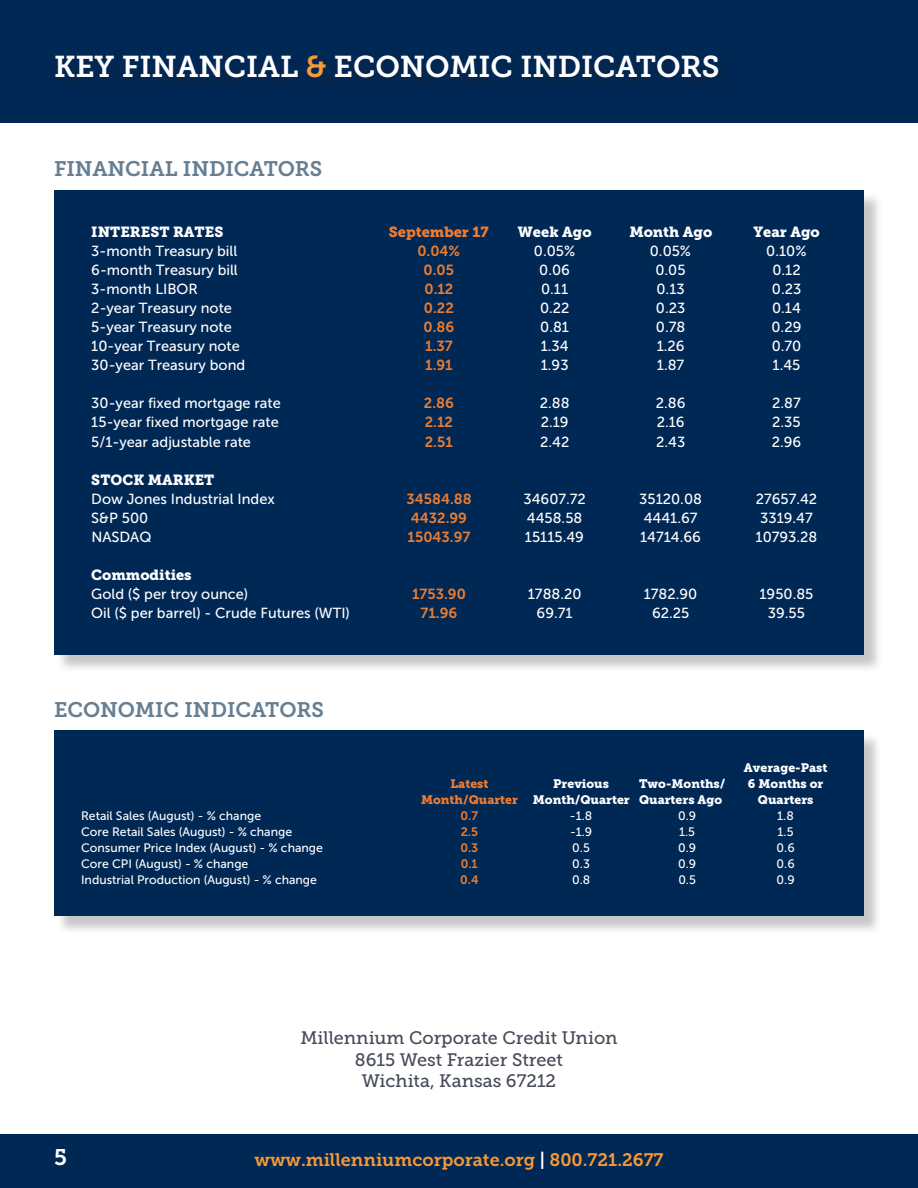
<style>
.page{position:relative;width:918px;height:1188px;background:#fff}
.page>*{position:absolute;margin:0;border:0;box-sizing:border-box;transform-origin:0 0}
.t1{font:30px "Museo Slab 700";color:#fff}
.t2{font:22.5px "Museo Slab 700";color:#fff}
.t3{font:21px "Museo Slab 700";color:#667e91}
.t4{font:18px "Museo Slab 500";color:#464b59}
.t5{font:18px "Museo Slab 700";color:#f89937}
.t6{font:14.55px/19px "Museo Sans 500";color:#fff}
.t7{font:14.55px "Museo Sans 700";color:#ed7c31}
.t8{font:14.55px "Museo Slab 900";color:#fff}
.t9{font:14.55px "Museo Slab 900";color:#ed7c31}
.t10{font:12.3px "Museo Sans 500";color:#fff}
.t11{font:12.3px "Museo Slab 900";color:#fff}
.t12{font:12.3px "Museo Sans 700";color:#ed7c31}
.t13{font:12.3px "Museo Slab 900";color:#ed7c31}
.s1{color:#f89937}
.s2{font-family:"Museo Slab 900"}
.s3{color:#ed7c31}
.s4{color:#fff}
</style>
<div class="page">
<div style="left:0;top:0;width:918px;height:122px;background:#002855"></div>
<div style="left:59px;top:57px;width:678px;height:39px;background:#022751"></div>
<div style="left:0;top:1134px;width:918px;height:54px;background:#002855"></div>
<div style="left:56px;top:192px;width:827px;height:481px;background:#231f20;opacity:.25"></div>
<div style="left:54px;top:190px;width:810px;height:464px;background:#002855"></div>
<div style="left:56px;top:733px;width:827px;height:202px;background:#231f20;opacity:.25"></div>
<div style="left:54px;top:730px;width:810px;height:186px;background:#002855"></div>
<p class="t1" style="left:54px;top:49px;width:667px">KEY FINANCIAL <span class="s1">&amp;</span> ECONOMIC INDICATORS</p>
<p class="t3" style="left:54px;top:157px;width:270px">FINANCIAL INDICATORS</p>
<p class="t8" style="left:91px;top:223px;width:134px">INTEREST RATES</p>
<p class="t9" style="left:389px;top:223px;width:101px">September 17</p>
<p class="t8" style="left:518px;top:223px;width:75px">Week Ago</p>
<p class="t8" style="left:629px;top:223px;width:85px">Month Ago</p>
<p class="t8" style="left:753px;top:223px;width:68px">Year Ago</p>
<p class="t6" style="left:91px;top:241px;width:148px">3-month Treasury bill</p>
<p class="t7" style="left:417px;top:243px;width:44px">0.04%</p>
<p class="t6" style="left:534px;top:241px;width:43px">0.05%</p>
<p class="t6" style="left:650px;top:241px;width:43px">0.05%</p>
<p class="t6" style="left:766px;top:241px;width:42px">0.10%</p>
<p class="t6" style="left:91px;top:260px;width:148px">6-month Treasury bill</p>
<p class="t7" style="left:424px;top:262px;width:32px">0.05</p>
<p class="t6" style="left:539px;top:260px;width:32px">0.06</p>
<p class="t6" style="left:655px;top:260px;width:32px">0.05</p>
<p class="t6" style="left:772px;top:260px;width:30px">0.12</p>
<p class="t6" style="left:91px;top:279px;width:108px">3-month LIBOR</p>
<p class="t7" style="left:424px;top:281px;width:30px">0.12</p>
<p class="t6" style="left:541px;top:279px;width:29px">0.11</p>
<p class="t6" style="left:657px;top:279px;width:30px">0.13</p>
<p class="t6" style="left:772px;top:279px;width:31px">0.23</p>
<p class="t6" style="left:91px;top:298px;width:142px">2-year Treasury note</p>
<p class="t7" style="left:424px;top:300px;width:31px">0.22</p>
<p class="t6" style="left:540px;top:298px;width:31px">0.22</p>
<p class="t6" style="left:656px;top:298px;width:31px">0.23</p>
<p class="t6" style="left:772px;top:298px;width:30px">0.14</p>
<p class="t6" style="left:91px;top:318px;width:142px">5-year Treasury note</p>
<p class="t7" style="left:424px;top:319px;width:32px">0.86</p>
<p class="t6" style="left:540px;top:318px;width:30px">0.81</p>
<p class="t6" style="left:656px;top:318px;width:31px">0.78</p>
<p class="t6" style="left:772px;top:318px;width:31px">0.29</p>
<p class="t6" style="left:91px;top:337px;width:150px">10-year Treasury note</p>
<p class="t7" style="left:425px;top:338px;width:29px">1.37</p>
<p class="t6" style="left:541px;top:337px;width:29px">1.34</p>
<p class="t6" style="left:657px;top:337px;width:29px">1.26</p>
<p class="t6" style="left:772px;top:337px;width:31px">0.70</p>
<p class="t6" style="left:91px;top:356px;width:155px">30-year Treasury bond</p>
<p class="t7" style="left:425px;top:357px;width:29px">1.91</p>
<p class="t6" style="left:541px;top:356px;width:29px">1.93</p>
<p class="t6" style="left:657px;top:356px;width:29px">1.87</p>
<p class="t6" style="left:773px;top:356px;width:29px">1.45</p>
<p class="t6" style="left:91px;top:394px;width:191px">30-year fixed mortgage rate</p>
<p class="t7" style="left:424px;top:395px;width:31px">2.86</p>
<p class="t6" style="left:540px;top:394px;width:31px">2.88</p>
<p class="t6" style="left:656px;top:394px;width:31px">2.86</p>
<p class="t6" style="left:772px;top:394px;width:30px">2.87</p>
<p class="t6" style="left:91px;top:413px;width:189px">15-year fixed mortgage rate</p>
<p class="t7" style="left:425px;top:414px;width:30px">2.12</p>
<p class="t6" style="left:541px;top:413px;width:29px">2.19</p>
<p class="t6" style="left:657px;top:413px;width:29px">2.16</p>
<p class="t6" style="left:772px;top:413px;width:30px">2.35</p>
<p class="t6" style="left:91px;top:432px;width:161px">5/1-year adjustable rate</p>
<p class="t7" style="left:425px;top:433px;width:29px">2.51</p>
<p class="t6" style="left:540px;top:432px;width:31px">2.42</p>
<p class="t6" style="left:656px;top:432px;width:31px">2.43</p>
<p class="t6" style="left:772px;top:432px;width:31px">2.96</p>
<p class="t6" style="left:91px;top:470px;width:185px"><span class="s2">STOCK MARKET<br></span>Dow Jones Industrial Index</p>
<p class="t7" style="left:407px;top:491px;width:67px">34584.88</p>
<p class="t6" style="left:524px;top:489px;width:64px">34607.72</p>
<p class="t6" style="left:639px;top:489px;width:64px">35120.08</p>
<p class="t6" style="left:756px;top:489px;width:63px">27657.42</p>
<p class="t6" style="left:91px;top:508px;width:58px">S&amp;P 500</p>
<p class="t7" style="left:411px;top:510px;width:58px">4432.99</p>
<p class="t6" style="left:527px;top:508px;width:57px">4458.58</p>
<p class="t6" style="left:644px;top:508px;width:55px">4441.67</p>
<p class="t6" style="left:760px;top:508px;width:54px">3319.47</p>
<p class="t6" style="left:91px;top:527px;width:62px">NASDAQ</p>
<p class="t7" style="left:408px;top:529px;width:64px">15043.97</p>
<p class="t6" style="left:525px;top:527px;width:61px">15115.49</p>
<p class="t6" style="left:640px;top:527px;width:62px">14714.66</p>
<p class="t6" style="left:756px;top:527px;width:63px">10793.28</p>
<p class="t6" style="left:91px;top:566px;width:159px"><span class="s2">Commodities<br></span>Gold ($ per troy ounce)</p>
<p class="t7" style="left:412px;top:586px;width:55px">1753.90</p>
<p class="t6" style="left:528px;top:585px;width:55px">1788.20</p>
<p class="t6" style="left:644px;top:585px;width:55px">1782.90</p>
<p class="t6" style="left:759px;top:585px;width:55px">1950.85</p>
<p class="t6" style="left:91px;top:604px;width:260px">Oil ($ per barrel) - Crude Futures (WTI)</p>
<p class="t7" style="left:421px;top:605px;width:38px">71.96</p>
<p class="t6" style="left:537px;top:604px;width:38px">69.71</p>
<p class="t6" style="left:652px;top:604px;width:39px">62.25</p>
<p class="t6" style="left:768px;top:604px;width:39px">39.55</p>
<p class="t3" style="left:54px;top:698px;width:272px">ECONOMIC INDICATORS</p>
<p class="t11" style="left:744px;top:760px;width:85px">Average-Past</p>
<p class="t13" style="left:451px;top:776px;width:39px">Latest</p>
<p class="t11" style="left:553px;top:776px;width:57px">Previous</p>
<p class="t11" style="left:639px;top:776px;width:88px">Two-Months/</p>
<p class="t11" style="left:748px;top:776px;width:77px">6 Months or</p>
<p class="t11" style="left:421px;top:792px;width:303px"><span class="s3">Month/Quarter</span> Month/Quarter Quarters Ago</p>
<p class="t11" style="left:758px;top:792px;width:57px">Quarters</p>
<p class="t10" style="left:81px;top:809px;width:182px">Retail Sales (August) - % change</p>
<p class="t12" style="left:461px;top:809px;width:19px">0.7</p>
<p class="t10" style="left:570px;top:809px;width:24px">-1.8</p>
<p class="t10" style="left:678px;top:809px;width:20px">0.9</p>
<p class="t10" style="left:777px;top:809px;width:18px">1.8</p>
<p class="t10" style="left:81px;top:825px;width:213px">Core Retail Sales (August) - % change</p>
<p class="t12" style="left:461px;top:825px;width:19px">2.5</p>
<p class="t10" style="left:570px;top:825px;width:24px">-1.9</p>
<p class="t10" style="left:679px;top:825px;width:17px">1.5</p>
<p class="t10" style="left:778px;top:825px;width:17px">1.5</p>
<p class="t10" style="left:81px;top:841px;width:243px">Consumer Price Index (August) - % change</p>
<p class="t12" style="left:460px;top:841px;width:19px">0.3</p>
<p class="t10" style="left:572px;top:841px;width:19px">0.5</p>
<p class="t10" style="left:678px;top:841px;width:20px">0.9</p>
<p class="t10" style="left:777px;top:841px;width:20px">0.6</p>
<p class="t10" style="left:81px;top:857px;width:169px">Core CPI (August) - % change</p>
<p class="t12" style="left:461px;top:857px;width:19px">0.1</p>
<p class="t10" style="left:572px;top:857px;width:19px">0.3</p>
<p class="t10" style="left:678px;top:857px;width:20px">0.9</p>
<p class="t10" style="left:777px;top:857px;width:20px">0.6</p>
<p class="t10" style="left:81px;top:873px;width:237px">Industrial Production (August) - % change</p>
<p class="t12" style="left:460px;top:873px;width:20px">0.4</p>
<p class="t10" style="left:572px;top:873px;width:20px">0.8</p>
<p class="t10" style="left:678px;top:873px;width:19px">0.5</p>
<p class="t10" style="left:777px;top:873px;width:20px">0.9</p>
<p class="t2" style="left:54px;top:1145px;width:14px">5</p>
<p class="t4" style="left:300px;top:1028px;width:319px">Millennium Corporate Credit Union</p>
<p class="t4" style="left:355px;top:1049px;width:210px">8615 West Frazier Street</p>
<p class="t4" style="left:362px;top:1071px;width:196px">Wichita, Kansas 67212</p>
<p class="t5" style="left:254px;top:1150px;width:411px">www.millenniumcorporate.org <span class="s4">|</span> 800.721.2677</p>
</div>
